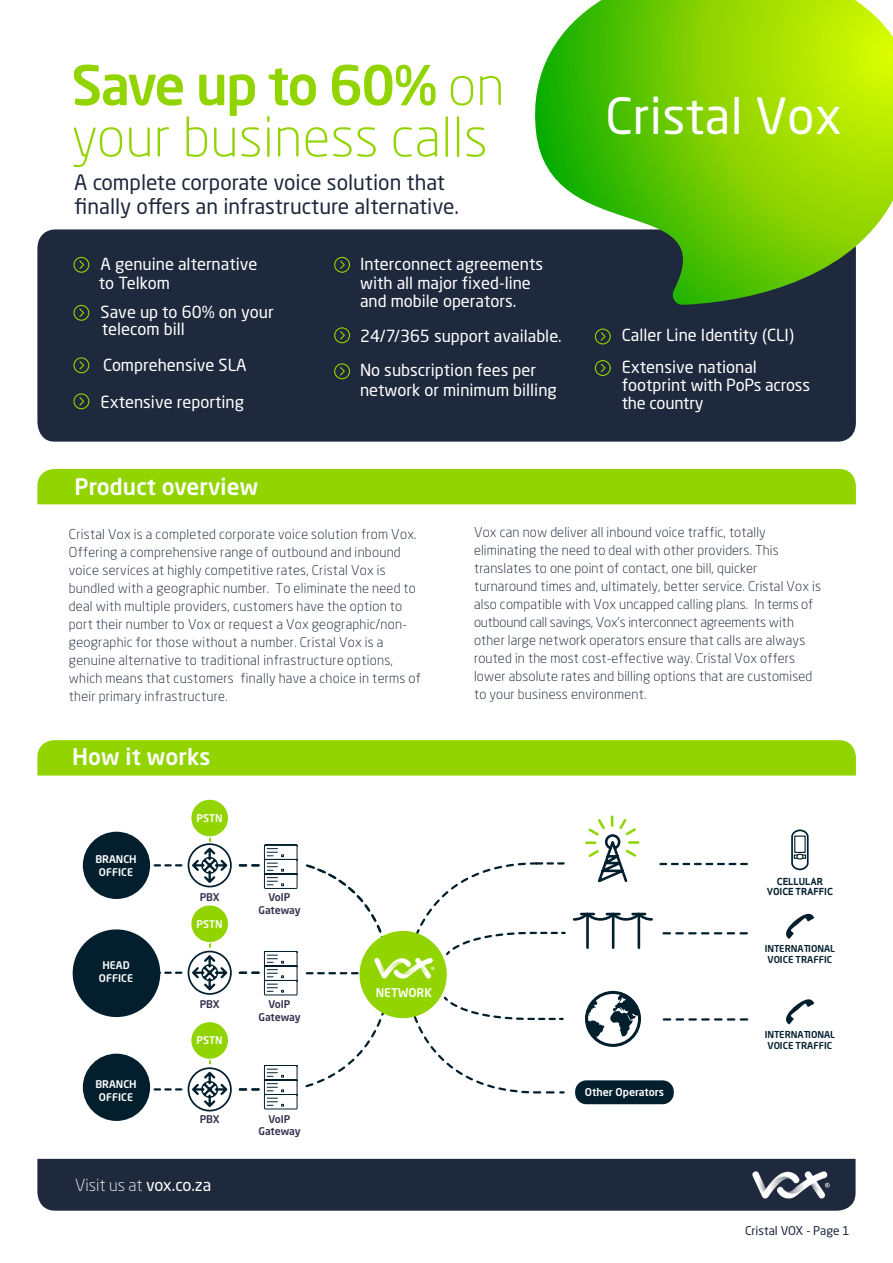
<style>
.page{position:relative;width:893px;height:1263px;background:#fff}
.page>*{position:absolute;margin:0;border:0;box-sizing:border-box;transform-origin:0 0}
.t1{font:300 54.15px/51.3px "Neo Sans Std";letter-spacing:.005em;color:#92d400}
.t2{font:49.35px "Neo Sans Std";letter-spacing:.005em;color:#fff}
.t3{font:500 22.5px "Neo Sans Std";letter-spacing:.005em;color:#fff}
.t4{font:21px/24px "Neo Sans Std";color:#1f293d}
.t5{font:16.5px/18.8px "Neo Sans Std";color:#fff}
.t6{font:300 16.5px "Neo Sans Std";color:#fff}
.t7{font:300 13.5px/18.1px "Neo Sans Std";letter-spacing:.02em;color:#0a1428}
.t8{font:12px "Neo Sans Std";color:#1f293d}
.t9{font:500 12px "Neo Sans Std";color:#fff}
.t10{font:500 10.65px "Neo Sans Std";color:#fff}
.t11{font:500 10.5px/12.6px "Neo Sans Std";color:#fff;text-align:center}
.t12{font:500 10.5px/12.6px "Neo Sans Std";color:#323250;text-align:center}
.t13{font:500 9.45px/10.6px "Neo Sans Std";color:#031f2e}
.t14{font:700 9.45px/10.6px "Apex Sans";color:#031f2e;text-align:center}
.s1{font-weight:500}
.s2{font-weight:400}
</style>
<div class="page">
<div style="left:37px;top:229px;width:819px;height:213px;background:#1f293d"></div>
<div style="left:37px;top:469px;width:819px;height:35px;background:#92d400"></div>
<svg style="left:73px;top:257px;width:16px;height:16px"></svg>
<svg style="left:73px;top:305px;width:16px;height:16px"></svg>
<svg style="left:73px;top:357px;width:16px;height:16px"></svg>
<svg style="left:73px;top:393px;width:16px;height:16px"></svg>
<svg style="left:334px;top:257px;width:16px;height:16px"></svg>
<svg style="left:334px;top:327px;width:16px;height:16px"></svg>
<svg style="left:334px;top:363px;width:16px;height:16px"></svg>
<svg style="left:595px;top:328px;width:16px;height:16px"></svg>
<svg style="left:595px;top:360px;width:16px;height:16px"></svg>
<svg style="left:529px;top:0;width:364px;height:305px"></svg>
<div style="left:37px;top:740px;width:819px;height:35px;background:#92d400"></div>
<svg style="left:305px;top:995px;width:84px;height:93px"></svg>
<svg style="left:305px;top:864px;width:84px;height:93px"></svg>
<svg style="left:307px;top:972px;width:53px;height:2px"></svg>
<svg style="left:660px;top:863px;width:87px;height:2px"></svg>
<svg style="left:663px;top:932px;width:84px;height:2px"></svg>
<div style="left:73px;top:929px;width:87px;height:88px;background:#031f2e;border-radius:50%"></div>
<div style="left:83px;top:1054px;width:67px;height:67px;background:#031f2e;border-radius:50%"></div>
<div style="left:83px;top:832px;width:67px;height:67px;background:#031f2e;border-radius:50%"></div>
<svg style="left:155px;top:864px;width:26px;height:2px"></svg>
<svg style="left:160px;top:971px;width:21px;height:3px"></svg>
<svg style="left:155px;top:1088px;width:26px;height:2px"></svg>
<svg style="left:240px;top:844px;width:58px;height:266px"></svg>
<svg style="left:610px;top:992px;width:29px;height:44px"></svg>
<svg style="left:586px;top:998px;width:18px;height:43px"></svg>
<div style="left:585px;top:991px;width:56px;height:56px;border:3px solid #031f2e;border-radius:50%"></div>
<svg style="left:664px;top:1018px;width:83px;height:2px"></svg>
<svg style="left:791px;top:829px;width:18px;height:42px"></svg>
<div style="left:796px;top:853px;width:7px;height:7px;border:1px solid #031f2e;border-radius:50%"></div>
<svg style="left:786px;top:999px;width:28px;height:25px"></svg>
<svg style="left:786px;top:913px;width:28px;height:26px"></svg>
<div style="left:191px;top:800px;width:37px;height:36px;background:#92d400;border-radius:50%"></div>
<svg style="left:188px;top:838px;width:44px;height:49px"></svg>
<div style="left:191px;top:905px;width:37px;height:37px;background:#92d400;border-radius:50%"></div>
<svg style="left:188px;top:943px;width:44px;height:52px"></svg>
<div style="left:191px;top:1022px;width:37px;height:37px;background:#92d400;border-radius:50%"></div>
<svg style="left:188px;top:1060px;width:44px;height:51px"></svg>
<div style="left:575px;top:1080px;width:99px;height:24px;background:#031f2e;border-radius:11px"></div>
<svg style="left:410px;top:996px;width:155px;height:98px"></svg>
<div style="left:360px;top:931px;width:87px;height:87px;background:#91d400;border-radius:50%"></div>
<img style="left:374px;top:957px;width:61px;height:22px">
<svg style="left:407px;top:815px;width:246px;height:146px"></svg>
<div style="left:37px;top:1159px;width:818px;height:52px;background:#1f293d"></div>
<img style="left:751px;top:1169px;width:80px;height:38px">
<h1 class="t1" style="left:71px;top:59px;width:435px"><span class="s1">Save up to 60%</span> on your business calls</h1>
<h3 class="t4" style="left:74px;top:170px;width:386px">A complete corporate voice solution that finally offers an infrastructure alternative.</h3>
<p class="t5" style="left:99px;top:253px;width:160px;line-height:19.5px">A genuine alternative to Telkom</p>
<p class="t5" style="left:101px;top:302px;width:175px;line-height:17.7px">Save up to 60% on your telecom bill</p>
<p class="t5" style="left:103px;top:355px;width:145px">Comprehensive SLA</p>
<p class="t5" style="left:101px;top:392px;width:145px">Extensive reporting</p>
<h3 class="t3" style="left:75px;top:473px;width:185px">Product overview</h3>
<p class="t5" style="left:360px;top:254px;width:185px">Interconnect agreements with all major fixed-line and mobile operators.</p>
<p class="t5" style="left:360px;top:318px;width:203px;line-height:34.2px">24/7/365 support available.<br>No subscription fees per</p>
<p class="t5" style="left:360px;top:380px;width:198px">network or minimum billing</p>
<h2 class="t2" style="left:606px;top:86px;width:238px">Cristal Vox</h2>
<p class="t5" style="left:622px;top:319px;width:174px;line-height:31.5px">Caller Line Identity (CLI)<br>Extensive national</p>
<p class="t5" style="left:622px;top:376px;width:190px;line-height:18px">footprint with PoPs across the country</p>
<p class="t7" style="left:69px;top:525px;width:354px">Cristal Vox is a completed corporate voice solution from Vox.<br>Offering a comprehensive range of outbound and inbound voice services at highly competitive rates, Cristal Vox is bundled with a geographic number. To eliminate the need to deal with multiple providers, customers have the option to port their number to Vox or request a Vox geographic/non&shy;geographic for those without a number. Cristal Vox is a genuine alternative to traditional infrastructure options, which means that customers finally have a choice in terms of their primary infrastructure.</p>
<h3 class="t3" style="left:72px;top:742px;width:140px">How it works</h3>
<p class="t11" style="left:95px;top:853px;width:43px">BRANCH<br>OFFICE</p>
<p class="t11" style="left:99px;top:959px;width:36px">HEAD<br>OFFICE</p>
<p class="t11" style="left:95px;top:1078px;width:43px">BRANCH<br>OFFICE</p>
<p class="t11" style="left:197px;top:812px;width:28px">PSTN</p>
<p class="t12" style="left:200px;top:891px;width:21px">PBX</p>
<p class="t12" style="left:258px;top:891px;width:44px">VoIP<br>Gateway</p>
<p class="t11" style="left:197px;top:917px;width:28px">PSTN</p>
<p class="t12" style="left:200px;top:998px;width:21px">PBX</p>
<p class="t12" style="left:258px;top:998px;width:44px">VoIP<br>Gateway</p>
<p class="t11" style="left:197px;top:1034px;width:28px">PSTN</p>
<p class="t12" style="left:200px;top:1112px;width:21px">PBX</p>
<p class="t12" style="left:258px;top:1112px;width:44px">VoIP<br>Gateway</p>
<p class="t6" style="left:75px;top:1175px;width:138px">Visit us at <span class="s2">vox.co.za</span></p>
<p class="t9" style="left:376px;top:985px;width:58px">NETWORK</p>
<p class="t7" style="left:474px;top:522px;width:349px">Vox can now deliver all inbound voice traffic, totally eliminating the need to deal with other providers. This translates to one point of contact, one bill, quicker turnaround times and, ultimately, better service. Cristal Vox is also compatible with Vox uncapped calling plans. In terms of outbound call savings, Vox’s interconnect agreements with other large network operators ensure that calls are always routed in the most cost-effective way. Cristal Vox offers lower absolute rates and billing options that are customised to your business environment.</p>
<p class="t14" style="left:767px;top:876px;width:68px">CELLULAR<br>VOICE TRAFFIC</p>
<p class="t13" style="left:765px;top:943px;width:72px">INTERNATIONAL<br>VOICE TRAFFIC</p>
<p class="t10" style="left:585px;top:1085px;width:81px">Other Operators</p>
<p class="t13" style="left:765px;top:1029px;width:72px">INTERNATIONAL<br>VOICE TRAFFIC</p>
<p class="t8" style="left:745px;top:1223px;width:106px">Cristal VOX - Page 1</p>
</div>
